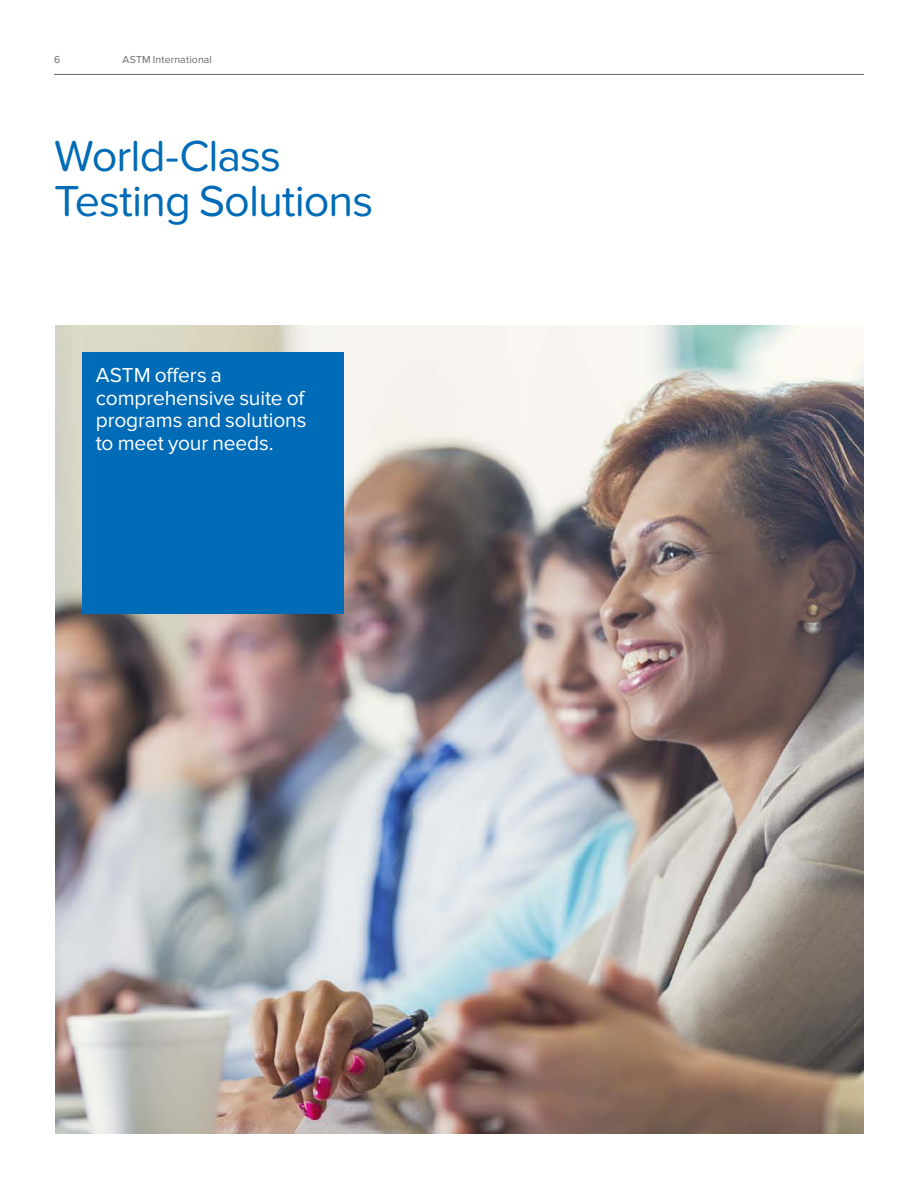
<style>
.page{position:relative;width:918px;height:1188px;background:#fff}
.page>*{position:absolute;margin:0;border:0;box-sizing:border-box;transform-origin:0 0}
.t1{font:45px/45px "Proxima Nova Soft";letter-spacing:-.02em;color:#006bb6}
.t2{font:21px/22.5px "Proxima Nova";letter-spacing:-.005em;color:#fff}
.t3{font:10.5px "Proxima Nova";letter-spacing:.015em;color:#69696c}
</style>
<div class="page">
<hr style="left:54px;top:74px;width:810px;height:1px;background:#69696c">
<img style="left:55px;top:325px;width:809px;height:809px">
<div style="left:82px;top:352px;width:262px;height:262px;background:#006bb6"></div>
<p class="t3" style="left:54px;top:53px;width:8px">6</p>
<p class="t3" style="left:123px;top:53px;width:91px">ASTM International</p>
<h1 class="t1" style="left:54px;top:134px;width:321px">World-Class<br>Testing Solutions</h1>
<p class="t2" style="left:96px;top:364px;width:212px">ASTM offers a comprehensive suite of programs and solutions to meet your needs.</p>
</div>
